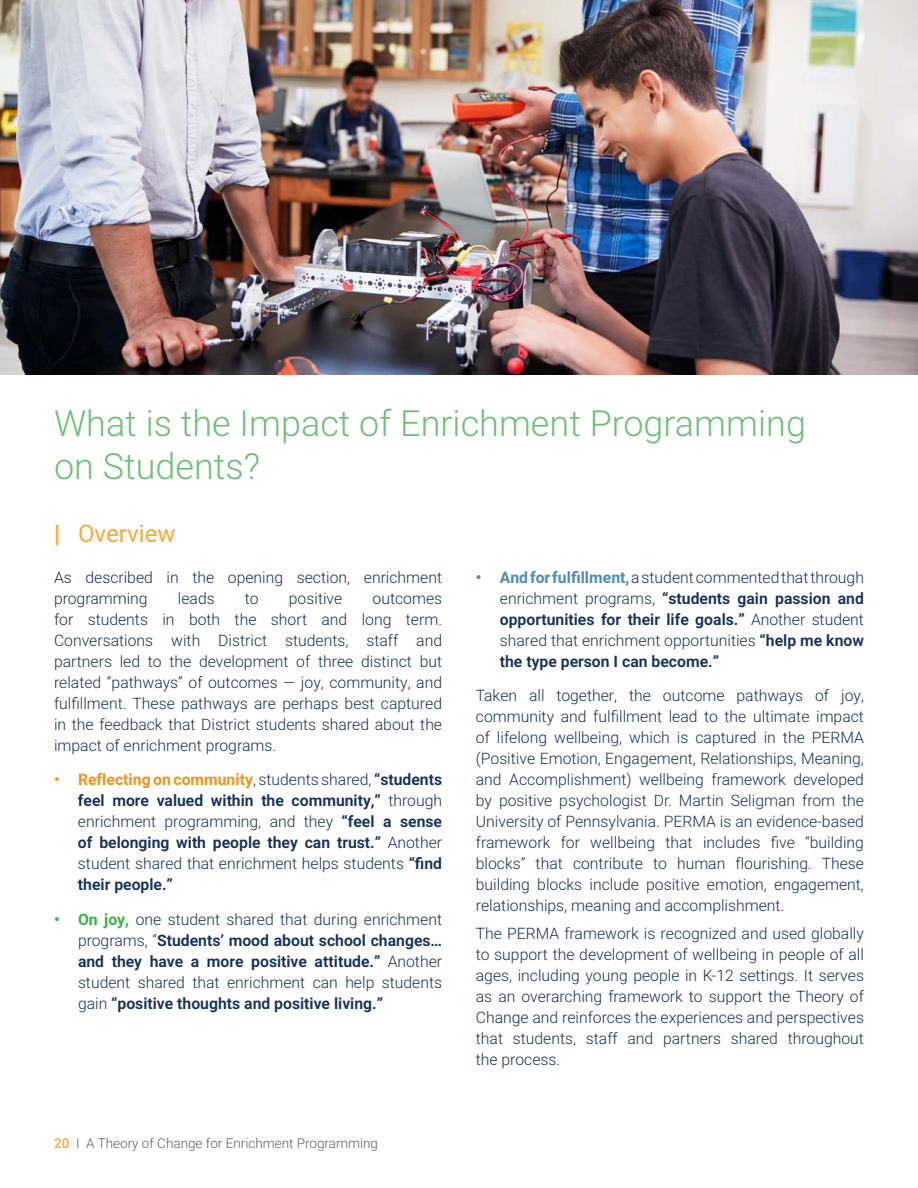
<style>
.page{position:relative;width:918px;height:1188px;background:#fff}
.page>*{position:absolute;margin:0;border:0;box-sizing:border-box;transform-origin:0 0}
.t1{font:300 36px/43.2px "Heebo";color:#6ec077}
.t2{font:24px "Heebo";color:#faaa33}
.t3{font:300 15.75px/21px "Heebo";color:#16325a;text-align:justify}
.t4{font:600 15.75px/21px "Heebo";color:#16325a;text-align:justify}
.t5{font:300 13.5px "Heebo";color:#606060}
.s1{font-weight:900}
.s2{font-weight:700;color:#ef9723}
.s3{font-weight:300}
.s4{font-weight:700;color:#3ab54a}
.s5{font-weight:500;color:#faaa33}
.s6{font-weight:700;color:#5190b2}
.s7{font-weight:600}
</style>
<div class="page">
<img style="left:0;top:0;width:918px;height:375px">
<p class="t1" style="left:54px;top:402px;width:754px">What is the Impact of Enrichment Programming on Students?</p>
<p class="t2" style="left:54px;top:516px;width:123px"><span class="s1">|</span> Overview</p>
<p class="t3" style="left:54px;top:567px;width:390px">As described in the opening section, enrichment programming</p>
<p class="t3" style="left:178px;top:588px;width:38px">leads</p>
<p class="t3" style="left:245px;top:588px;width:15px">to</p>
<p class="t3" style="left:289px;top:588px;width:55px">positive</p>
<p class="t3" style="left:54px;top:588px;width:390px;text-indent:319px">outcomes for students in both the short and long term.<br>Conversations with District students, staff and partners led to the development of three distinct but related “pathways” of outcomes — joy, community, and fulfillment. These pathways are perhaps best captured in the feedback that District students shared about the impact of enrichment programs.</p>
<p class="t4" style="left:78px;top:769px;width:366px;text-indent:-24px"><span class="s2">• Reflecting on community</span><span class="s3">, students shared,</span> “students feel more valued within the community,” <span class="s3">through enrichment programming, and they</span> “feel a sense of belonging with people they can trust.” <span class="s3">Another student shared that enrichment helps students</span> “find their people.”</p>
<p class="t4" style="left:78px;top:909px;width:366px;text-indent:-24px"><span class="s4">• On joy,</span> <span class="s3">one student shared that during enrichment programs, “</span>Students’ mood about school changes… and they have a more positive attitude.” <span class="s3">Another student shared that enrichment can help students gain</span> “positive thoughts and positive living.”</p>
<p class="t5" style="left:54px;top:1134px;width:325px"><span class="s5">20</span> I A Theory of Change for Enrichment Programming</p>
<p class="t3" style="left:500px;top:567px;width:366px;text-indent:-24px"><span class="s6">• And for fulfillment,</span>a student commented that through enrichment programs, <span class="s7">“students gain passion and opportunities for their life goals.”</span> Another student shared that enrichment opportunities <span class="s7">“help me know the type person I can become.”</span></p>
<p class="t3" style="left:476px;top:685px;width:390px">Taken all together, the outcome pathways of joy, community and fulfillment lead to the ultimate impact of lifelong wellbeing, which is captured in the PERMA (Positive Emotion, Engagement, Relationships, Meaning, and Accomplishment) wellbeing framework developed by positive psychologist Dr. Martin Seligman from the University of Pennsylvania. PERMA is an evidence-based framework for wellbeing that includes five “building blocks” that contribute to human flourishing. These building blocks include positive emotion, engagement, relationships, meaning and accomplishment.</p>
<p class="t3" style="left:476px;top:923px;width:390px">The PERMA framework is recognized and used globally to support the development of wellbeing in people of all ages, including young people in K-12 settings. It serves as an overarching framework to support the Theory of Change and reinforces the experiences and perspectives that students, staff and partners shared throughout the process.</p>
</div>
